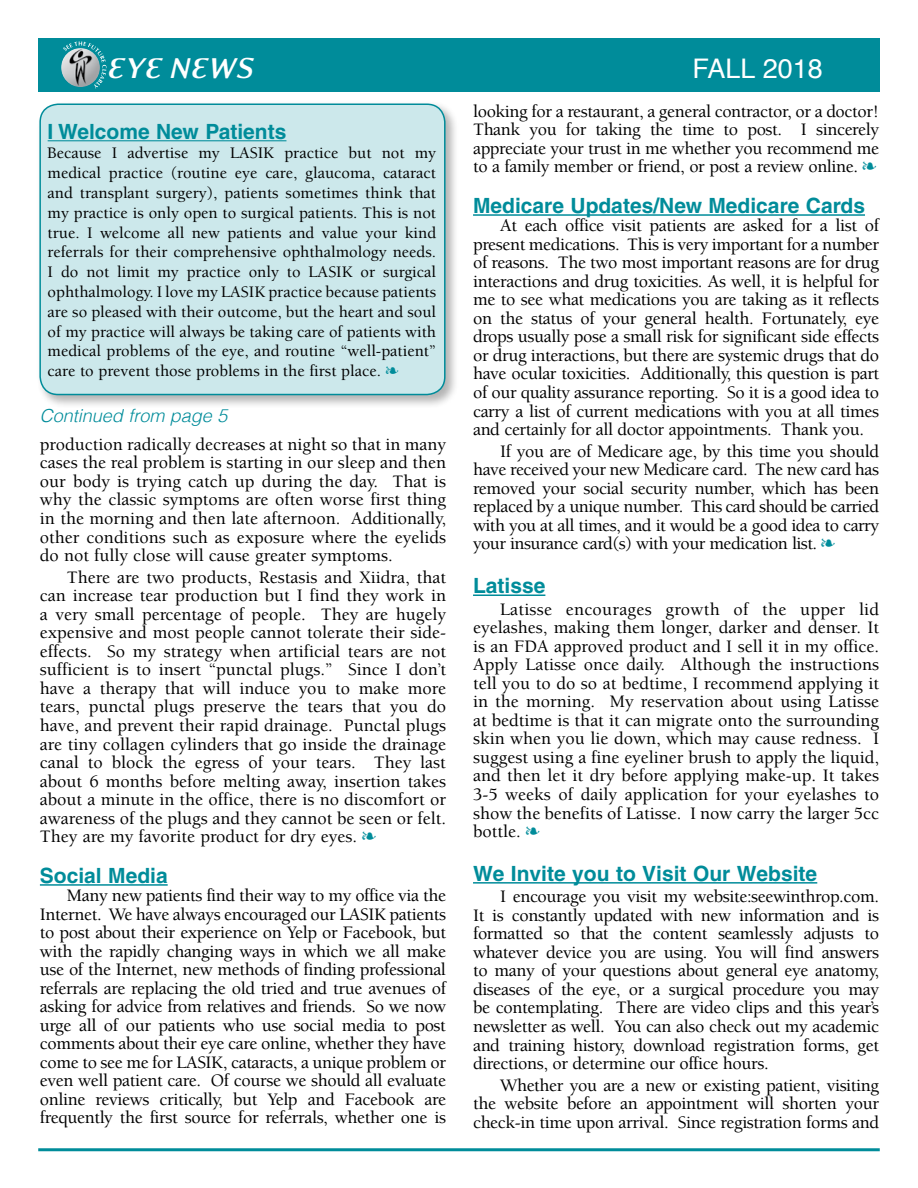
<style>
.page{position:relative;width:918px;height:1188px;background:#fff}
.page>*{position:absolute;margin:0;border:0;box-sizing:border-box;transform-origin:0 0}
.t1{font:33px "Eidetic Modern Bold Italic TT";color:#fff}
.t2{font:27px "Helvetica";color:#fff}
.t3{font:700 21px "Helvetica";color:#008c9a}
.t4{font:500 18px/18.5px "Berkeley";letter-spacing:-.02em;color:#000;text-align:justify}
.t5{font:italic 300 18px "Helvetica";color:#008c9a}
.t6{font:500 16.5px/19.8px "Berkeley";color:#000;text-align:justify}
.s1{color:#008c9a}
</style>
<div class="page">
<hr style="left:38px;top:1148px;width:842px;height:3px;background:#008c9a">
<div style="left:38px;top:38px;width:842px;height:54px;background:#008c9a"></div>
<hr style="left:40px;top:884px;width:128px;height:2px;background:#008c9a">
<hr style="left:473px;top:214px;width:392px;height:2px;background:#008c9a">
<hr style="left:473px;top:594px;width:72px;height:2px;background:#008c9a">
<hr style="left:473px;top:882px;width:344px;height:2px;background:#008c9a">
<svg style="left:63px;top:41px;width:43px;height:48px"></svg>
<img style="left:61px;top:48px;width:39px;height:39px;border-radius:19px">
<div style="left:37px;top:101px;width:422px;height:308px;background:#000;opacity:.3"></div>
<div style="left:40px;top:104px;width:405px;height:291px;background:#cce8eb;border-radius:18px"></div>
<hr style="left:48px;top:140px;width:238px;height:1px;background:#008c9a">
<div style="left:39px;top:104px;width:407px;height:291px;border:2px solid #008c9a;border-radius:18px"></div>
<h1 class="t1" style="left:107px;top:51px;width:148px">EYE NEWS</h1>
<h2 class="t2" style="left:692px;top:48px;width:132px">FALL 2018</h2>
<p class="t3" style="left:48px;top:118px;width:240px">I Welcome New Patients</p>
<p class="t6" style="left:48px;top:144px;width:390px">Because I advertise my LASIK practice but not my medical practice (routine eye care, glaucoma, cataract and transplant surgery), patients sometimes think that my practice is only open to surgical patients. This is not true. I welcome all new patients and value your kind referrals for their comprehensive ophthalmology needs.<br>I do not limit my practice only to LASIK or surgical ophthalmology. I love my LASIK practice because patients are so pleased with their outcome, but the heart and soul of my practice will always be taking care of patients with medical problems of the eye, and routine “well-patient” care to prevent those problems in the first place. <span class="s1">❧</span></p>
<p class="t5" style="left:40px;top:401px;width:189px">Continued from page 5</p>
<p class="t4" style="left:40px;top:435px;width:408px">production radically decreases at night so that in many cases the real problem is starting in our sleep and then our body is trying catch up during the day. That is why the classic symptoms are often worse first thing in the morning and then late afternoon. Additionally, other conditions such as exposure where the eyelids do not fully close will cause greater symptoms.</p>
<p class="t4" style="left:40px;top:568px;width:408px;text-indent:27px">There are two products, Restasis and Xiidra, that can increase tear production but I find they work in a very small percentage of people. They are hugely expensive and most people cannot tolerate their side&shy;effects. So my strategy when artificial tears are not sufficient is to insert “punctal plugs.” Since I don’t have a therapy that will induce you to make more tears, punctal plugs preserve the tears that you do have, and prevent their rapid drainage. Punctal plugs are tiny collagen cylinders that go inside the drainage canal to block the egress of your tears. They last about 6 months before melting away, insertion takes about a minute in the office, there is no discomfort or awareness of the plugs and they cannot be seen or felt.<br>They are my favorite product for dry eyes. <span class="s1">❧</span></p>
<p class="t3" style="left:40px;top:862px;width:129px">Social Media</p>
<p class="t4" style="left:40px;top:887px;width:408px;text-indent:27px">Many new patients find their way to my office via the Internet. We have always encouraged our LASIK patients to post about their experience on Yelp or Facebook, but with the rapidly changing ways in which we all make use of the Internet, new methods of finding professional referrals are replacing the old tried and true avenues of asking for advice from relatives and friends. So we now urge all of our patients who use social media to post comments about their eye care online, whether they have come to see me for LASIK, cataracts, a unique problem or even well patient care. Of course we should all evaluate online reviews critically, but Yelp and Facebook are frequently the first source for referrals, whether one is</p>
<p class="t4" style="left:473px;top:102px;width:408px">looking for a restaurant, a general contractor, or a doctor!<br>Thank you for taking the time to post. I sincerely appreciate your trust in me whether you recommend me to a family member or friend, or post a review online. <span class="s1">❧</span></p>
<p class="t3" style="left:473px;top:193px;width:393px">Medicare Updates/New Medicare Cards</p>
<p class="t4" style="left:473px;top:217px;width:408px;text-indent:27px">At each office visit patients are asked for a list of present medications. This is very important for a number of reasons. The two most important reasons are for drug interactions and drug toxicities. As well, it is helpful for me to see what medications you are taking as it reflects on the status of your general health. Fortunately, eye drops usually pose a small risk for significant side effects or drug interactions, but there are systemic drugs that do have ocular toxicities. Additionally, this question is part of our quality assurance reporting. So it is a good idea to carry a list of current medications with you at all times and certainly for all doctor appointments. Thank you.</p>
<p class="t4" style="left:473px;top:442px;width:408px;text-indent:27px">If you are of Medicare age, by this time you should have received your new Medicare card. The new card has removed your social security number, which has been replaced by a unique number. This card should be carried with you at all times, and it would be a good idea to carry your insurance card(s) with your medication list. <span class="s1">❧</span></p>
<p class="t3" style="left:473px;top:573px;width:74px">Latisse</p>
<p class="t4" style="left:473px;top:600px;width:408px;text-indent:27px">Latisse encourages growth of the upper lid eyelashes, making them longer, darker and denser. It is an FDA approved product and I sell it in my office.<br>Apply Latisse once daily. Although the instructions tell you to do so at bedtime, I recommend applying it in the morning. My reservation about using Latisse at bedtime is that it can migrate onto the surrounding skin when you lie down, which may cause redness. I suggest using a fine eyeliner brush to apply the liquid, and then let it dry before applying make-up. It takes 3-5 weeks of daily application for your eyelashes to show the benefits of Latisse. I now carry the larger 5cc bottle. <span class="s1">❧</span></p>
<p class="t3" style="left:473px;top:860px;width:346px">We Invite you to Visit Our Website</p>
<p class="t4" style="left:473px;top:888px;width:408px;text-indent:27px">I encourage you visit my website:seewinthrop.com.<br>It is constantly updated with new information and is formatted so that the content seamlessly adjusts to whatever device you are using. You will find answers to many of your questions about general eye anatomy, diseases of the eye, or a surgical procedure you may be contemplating. There are video clips and this year’s newsletter as well. You can also check out my academic and training history, download registration forms, get directions, or determine our office hours.</p>
<p class="t4" style="left:473px;top:1076px;width:408px;text-indent:27px">Whether you are a new or existing patient, visiting the website before an appointment will shorten your check-in time upon arrival. Since registration forms and</p>
</div>
